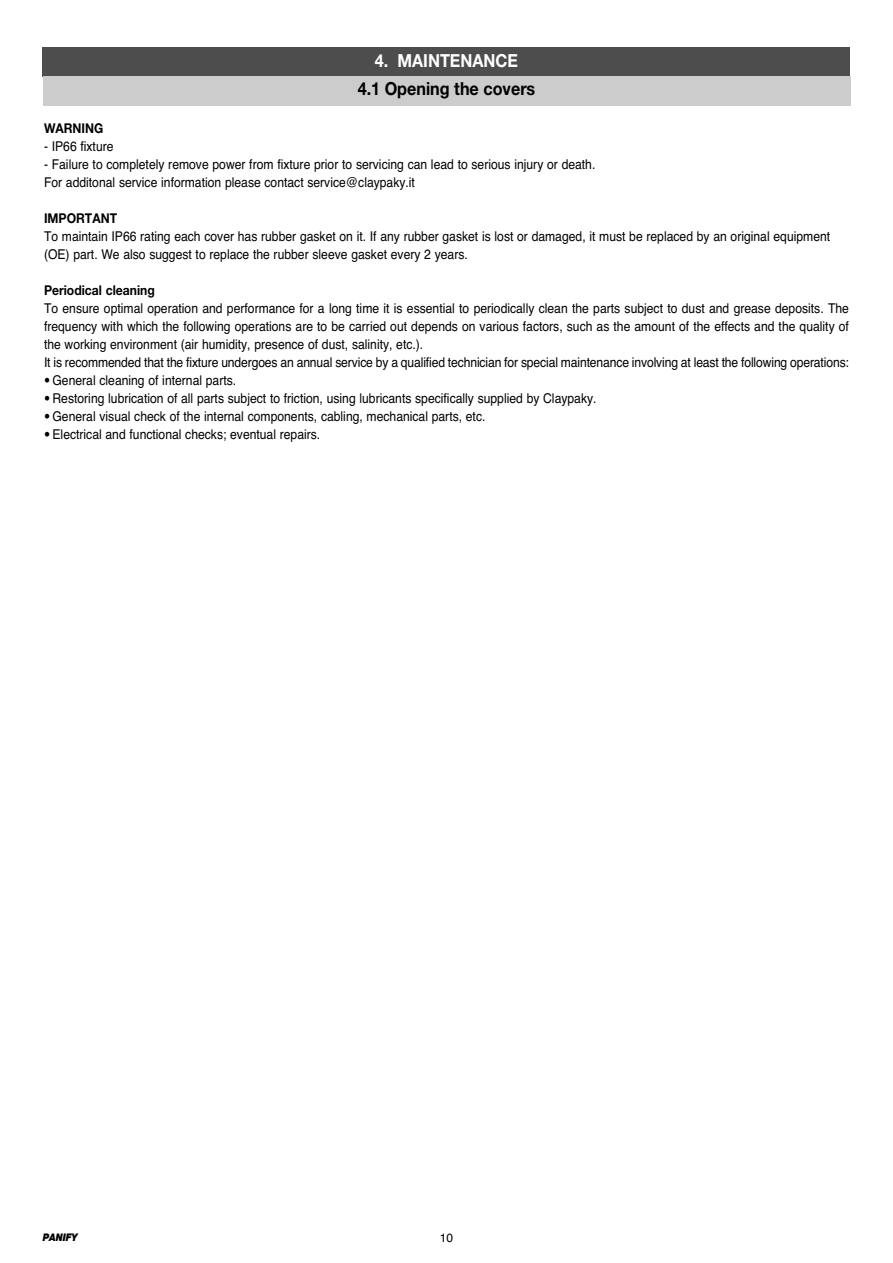
<style>
.page{position:relative;width:893px;height:1263px;background:#fff}
.page>*{position:absolute;margin:0;border:0;box-sizing:border-box;transform-origin:0 0}
.t1{font:700 18px "Helvetica Neue LTW1 G";color:#000;scale:.9 1}
.t2{font:700 18px "Helvetica Neue LTW1 G";color:#fff;scale:.9 1}
.t3{font:13.5px/18px "Helvetica";color:#000;scale:.9 1}
.t4{font:700 13.5px "Helvetica Neue LTW1 G";color:#000;scale:.9 1}
.t5{font:12px "Helvetica";color:#000}
.t6{font:italic 900 10.5px "Helvetica Neue LTW1 G";letter-spacing:-.005em;color:#000;scale:.88 1}
.s1{font-family:"Helvetica Neue LTW1 G";font-weight:700}
</style>
<div class="page">
<div style="left:43px;top:47px;width:807px;height:30px;background:#4d4d4d"></div>
<div style="left:43px;top:77px;width:807px;height:29px;background:#ccc"></div>
<h1 class="t2" style="left:375px;top:55px;width:160px">4. MAINTENANCE</h1>
<h1 class="t1" style="left:358px;top:82px;width:199px">4.1 Opening the covers</h1>
<p class="t4" style="left:44px;top:124px;width:67px">WARNING</p>
<p class="t3" style="left:44px;top:138px;width:79px">- IP66 fixture</p>
<p class="t3" style="left:44px;top:156px;width:614px">- Failure to completely remove power from fixture prior to servicing can lead to serious injury or death.<br>For additonal service information please contact service@claypaky.it</p>
<p class="t4" style="left:44px;top:214px;width:83px">IMPORTANT</p>
<p class="t3" style="left:44px;top:228px;width:875px">To maintain IP66 rating each cover has rubber gasket on it. If any rubber gasket is lost or damaged, it must be replaced by an original equipment (OE) part. We also suggest to replace the rubber sleeve gasket every 2 years.</p>
<p class="t4" style="left:44px;top:286px;width:125px">Periodical cleaning</p>
<p class="t3" style="left:44px;top:300px;width:896px">To ensure optimal operation and performance for a long time it is essential to periodically clean the parts subject to dust and grease deposits. The frequency with which the following operations are to be carried out depends on various factors, such as the amount of the effects and the quality of the working environment (air humidity, presence of dust, salinity, etc.).<br>It is recommended that the fixture undergoes an annual service by a qualified technician for special maintenance involving at least the following operations:</p>
<p class="t3" style="left:44px;top:372px;width:215px"><span class="s1">•</span> General cleaning of internal parts.</p>
<p class="t3" style="left:44px;top:390px;width:615px"><span class="s1">•</span> Restoring lubrication of all parts subject to friction, using lubricants specifically supplied by Claypaky.</p>
<p class="t3" style="left:44px;top:408px;width:492px"><span class="s1">•</span> General visual check of the internal components, cabling, mechanical parts, etc.</p>
<p class="t3" style="left:44px;top:426px;width:308px"><span class="s1">•</span> Electrical and functional checks; eventual repairs.</p>
<p class="t6" style="left:43px;top:1233px;width:41px">PANIFY</p>
<p class="t5" style="left:440px;top:1230px;width:15px">10</p>
</div>
